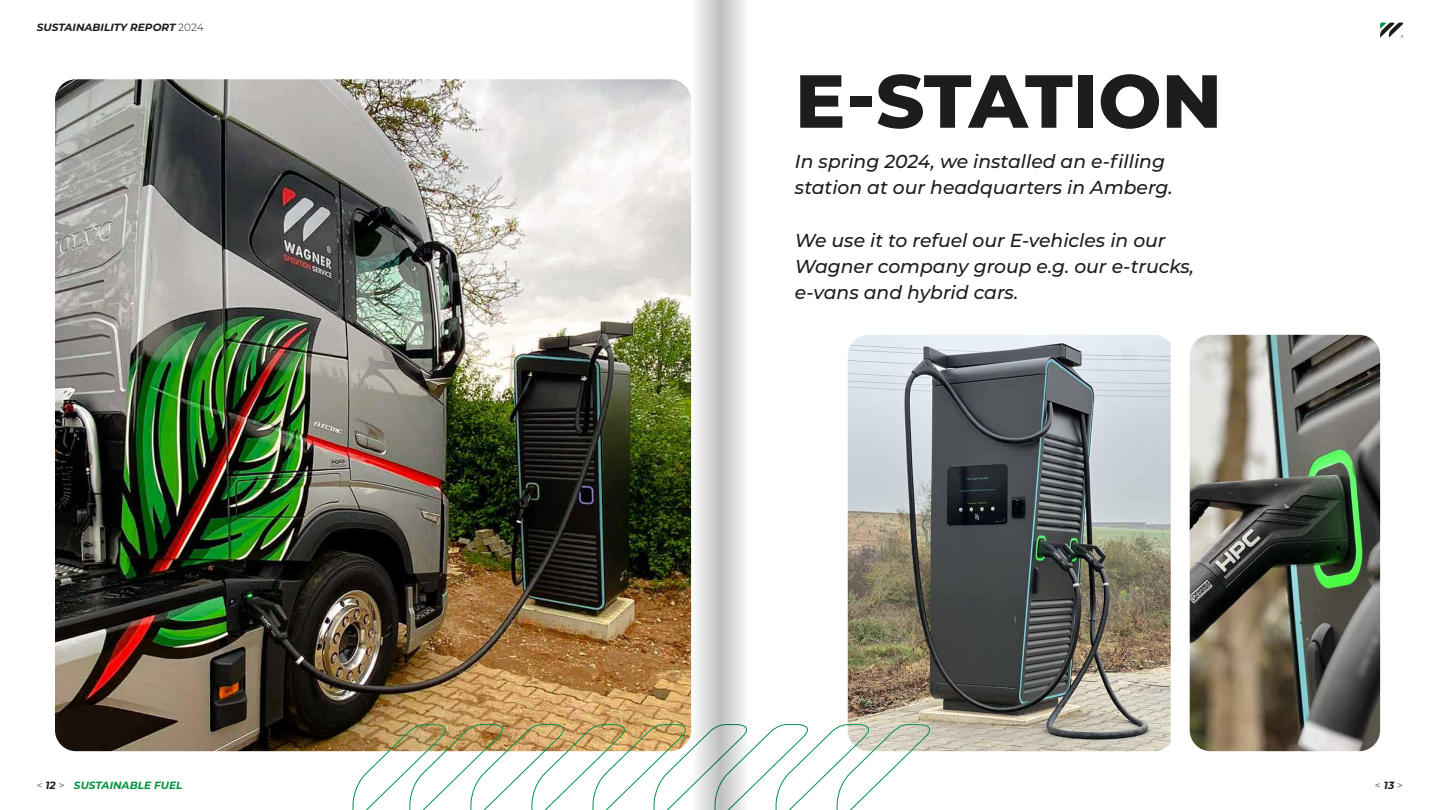
<style>
.page{position:relative;width:1440px;height:810px;background:#fff}
.page>*{position:absolute;margin:0;border:0;box-sizing:border-box;transform-origin:0 0}
.t1{font:800 75px "Montserrat";letter-spacing:-.005em;color:#1d1d1b}
.t2{font:italic 500 18.75px/26.2px "Montserrat";color:#1d1d1b}
.t3{font:italic 700 10.5px "Montserrat";color:#1d1d1b}
.t4{font:italic 700 10.5px "Montserrat";color:#00953e}
.t5{font:300 10.5px "Montserrat";color:#1d1d1b}
.s1{font-weight:300;font-style:normal}
.s2{font-weight:300;font-style:normal;color:#1d1d1b}
.s3{color:#1d1d1b}
.s4{font-weight:700;font-style:italic}
</style>
<div class="page">
<img style="left:55px;top:79px;width:636px;height:672px">
<svg style="left:1380px;top:23px;width:24px;height:15px"></svg>
<img style="left:1190px;top:335px;width:190px;height:416px">
<img style="left:848px;top:335px;width:323px;height:416px">
<svg style="left:352px;top:724px;width:586px;height:86px"></svg>
<svg style="left:720px;top:0;width:29px;height:810px"></svg>
<svg style="left:691px;top:0;width:29px;height:810px"></svg>
<p class="t3" style="left:37px;top:20px;width:168px">SUSTAINABILITY REPORT <span class="s1">2024</span></p>
<h1 class="t1" style="left:795px;top:46px;width:429px">E-STATION</h1>
<p class="t2" style="left:795px;top:148px;width:379px">In spring 2024, we installed an e-filling station at our headquarters in Amberg.</p>
<p class="t2" style="left:795px;top:226px;width:401px">We use it to refuel our E-vehicles in our<br>Wagner company group e.g. our e-trucks, e-vans and hybrid cars.</p>
<p class="t4" style="left:37px;top:778px;width:147px"><span class="s2">&lt;</span> <span class="s3">12</span> <span class="s2">&gt;</span> SUSTAINABLE FUEL</p>
<p class="t5" style="left:1375px;top:778px;width:30px">&lt;<span class="s4">13</span>&gt;</p>
</div>
